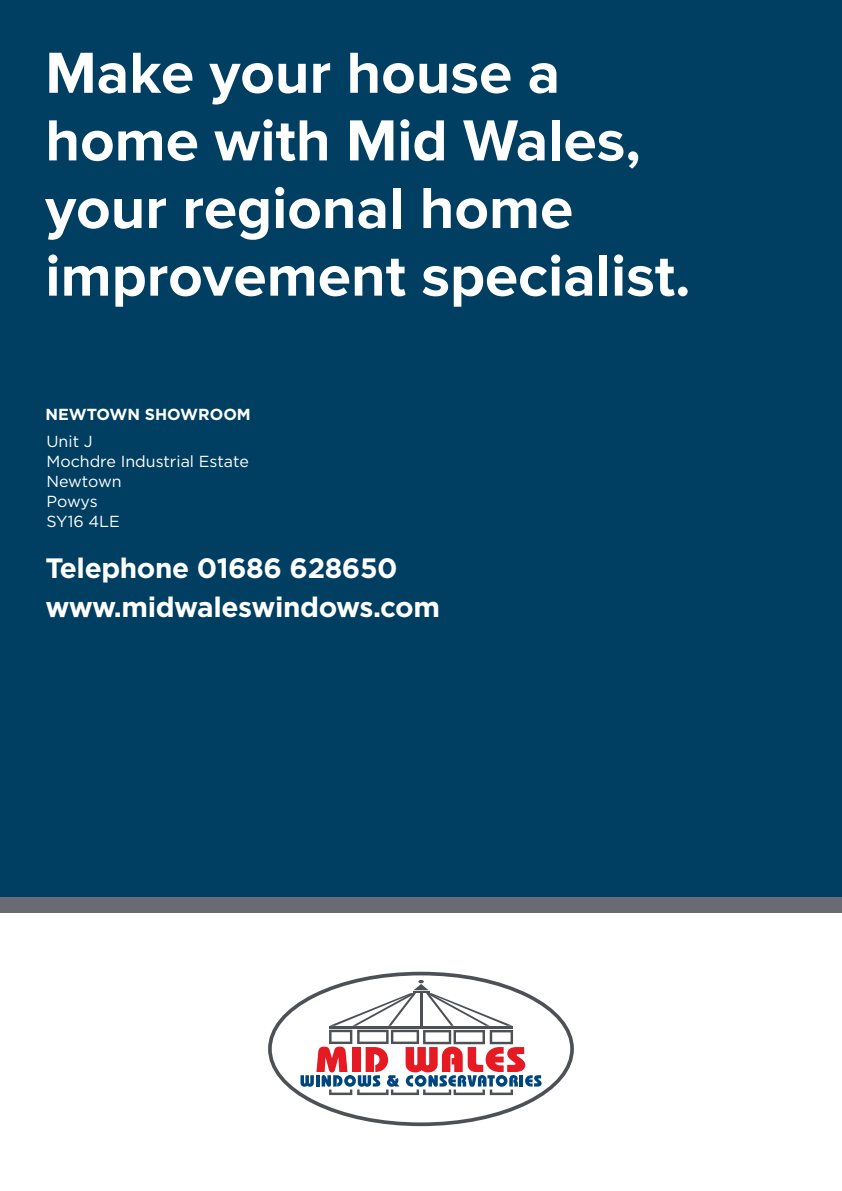
<style>
.page{position:relative;width:842px;height:1191px;background:#fff}
.page>*{position:absolute;margin:0;border:0;box-sizing:border-box;transform-origin:0 0}
.t1{font:700 60px/67.6px "Proxima Nova";color:#fff}
.t2{font:700 28px/39.4px "Gotham HTF";letter-spacing:-.015em;color:#fff}
.t3{font:16px/19.8px "Gotham HTF";color:#fff}
.t4{font:700 16px "Gotham HTF";color:#fff}
</style>
<div class="page">
<div style="left:0;top:0;width:842px;height:913px;background:#003f61"></div>
<svg style="left:268px;top:971px;width:306px;height:155px"></svg>
<svg style="left:300px;top:980px;width:242px;height:115px"></svg>
<div style="left:0;top:897px;width:842px;height:16px;background:#696b73"></div>
<p class="t1" style="left:45px;top:44px;width:647px">Make your house a home with Mid Wales, your regional home improvement specialist.</p>
<p class="t4" style="left:45px;top:405px;width:207px">NEWTOWN SHOWROOM</p>
<p class="t3" style="left:46px;top:432px;width:204px">Unit J<br>Mochdre Industrial Estate<br>Newtown<br>Powys<br>SY16 4LE</p>
<p class="t2" style="left:45px;top:548px;width:396px">Telephone 01686 628650 www.midwaleswindows.com</p>
</div>
